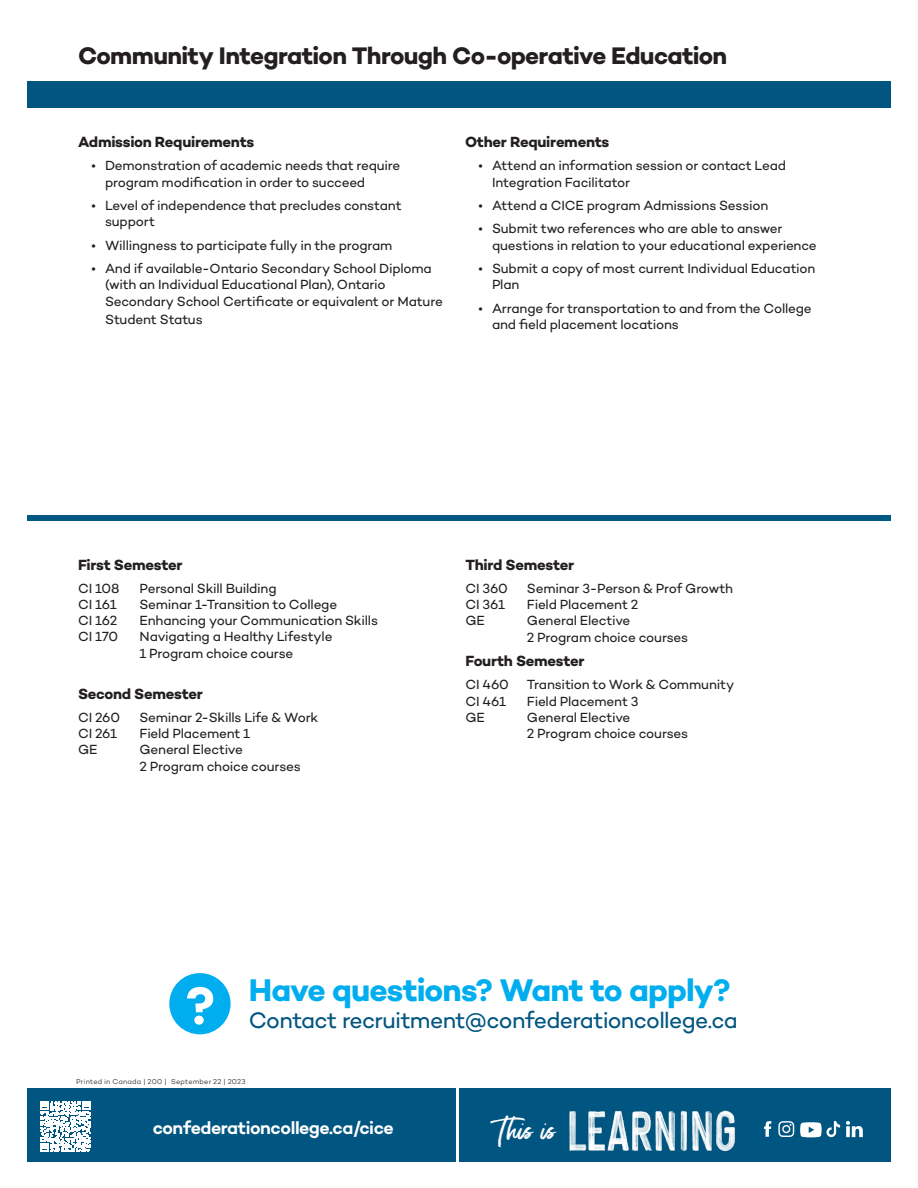
<style>
.page{position:relative;width:918px;height:1188px;background:#fff}
.page>*{position:absolute;margin:0;border:0;box-sizing:border-box;transform-origin:0 0}
.t1{font:700 31.8px "Campton";letter-spacing:-.03em;color:#00aeef}
.t2{font:30.3px "Moonstone";color:#fff}
.t3{font:700 24.3px "Campton";letter-spacing:-.03em;color:#231f20}
.t4{font:22.8px "Campton";letter-spacing:-.03em;color:#005581}
.t5{font:600 18px "Campton";letter-spacing:-.025em;color:#fff}
.t6{font:700 15px "Campton";letter-spacing:-.02em;color:#231f20}
.t7{font:13.5px/16.5px "Campton";letter-spacing:-.015em;color:#231f20}
.t8{font:300 7.2px "Campton";letter-spacing:.03em;color:#231f20}
</style>
<div class="page">
<div style="left:27px;top:515px;width:864px;height:6px;background:#005983"></div>
<div style="left:170px;top:974px;width:59px;height:59px;background:#00aeef;border-radius:50%"></div>
<div style="left:169px;top:973px;width:62px;height:61px;border:2px solid #00aeef;border-radius:50%"></div>
<svg style="left:187px;top:987px;width:26px;height:38px"></svg>
<div style="left:27px;top:81px;width:864px;height:27px;background:#005581"></div>
<div style="left:27px;top:1089px;width:864px;height:73px;background:#005581"></div>
<hr style="left:456px;top:1087px;width:3px;height:79px;background:#fff">
<svg style="left:40px;top:1101px;width:51px;height:51px"></svg>
<svg style="left:764px;top:1121px;width:7px;height:16px"></svg>
<svg style="left:846px;top:1121px;width:17px;height:16px"></svg>
<svg style="left:778px;top:1121px;width:16px;height:16px"></svg>
<svg style="left:800px;top:1121px;width:40px;height:16px"></svg>
<h3 class="t3" style="left:78px;top:40px;width:651px">Community Integration Through Co-operative Education</h3>
<p class="t6" style="left:78px;top:132px;width:178px">Admission Requirements</p>
<p class="t7" style="left:105px;top:157px;width:297px;text-indent:-14px">• Demonstration of academic needs that require program modification in order to succeed</p>
<p class="t7" style="left:105px;top:197px;width:298px;text-indent:-14px">• Level of independence that precludes constant support</p>
<p class="t7" style="left:92px;top:237px;width:303px">• Willingness to participate fully in the program</p>
<p class="t7" style="left:105px;top:260px;width:339px;text-indent:-14px">• And if available-Ontario Secondary School Diploma (with an Individual Educational Plan), Ontario<br>Secondary School Certificate or equivalent or Mature</p>
<p class="t7" style="left:105px;top:311px;width:99px">Student Status</p>
<p class="t6" style="left:465px;top:132px;width:146px">Other Requirements</p>
<p class="t7" style="left:492px;top:157px;width:296px;text-indent:-14px">• Attend an information session or contact Lead<br>Integration Facilitator</p>
<p class="t7" style="left:478px;top:197px;width:291px">• Attend a CICE program Admissions Session</p>
<p class="t7" style="left:492px;top:220px;width:326px;text-indent:-14px">• Submit two references who are able to answer questions in relation to your educational experience</p>
<p class="t7" style="left:492px;top:260px;width:325px;text-indent:-14px">• Submit a copy of most current Individual Education<br>Plan</p>
<p class="t7" style="left:492px;top:300px;width:321px;text-indent:-14px">• Arrange for transportation to and from the College and field placement locations</p>
<p class="t6" style="left:78px;top:555px;width:106px">First Semester</p>
<p class="t7" style="left:78px;top:580px;width:43px">CI 108</p>
<p class="t7" style="left:140px;top:580px;width:139px">Personal Skill Building</p>
<p class="t7" style="left:78px;top:596px;width:40px">CI 161</p>
<p class="t7" style="left:140px;top:596px;width:199px">Seminar 1-Transition to College</p>
<p class="t7" style="left:78px;top:612px;width:41px">CI 162</p>
<p class="t7" style="left:140px;top:612px;width:240px">Enhancing your Communication Skills</p>
<p class="t7" style="left:78px;top:628px;width:42px">CI 170</p>
<p class="t7" style="left:140px;top:628px;width:194px">Navigating a Healthy Lifestyle<br>1 Program choice course</p>
<p class="t6" style="left:78px;top:684px;width:126px">Second Semester</p>
<p class="t7" style="left:78px;top:709px;width:44px">CI 260</p>
<p class="t7" style="left:140px;top:709px;width:180px">Seminar 2-Skills Life &amp; Work</p>
<p class="t7" style="left:78px;top:725px;width:41px">CI 261</p>
<p class="t7" style="left:140px;top:725px;width:112px">Field Placement 1</p>
<p class="t7" style="left:78px;top:741px;width:21px">GE</p>
<p class="t7" style="left:140px;top:741px;width:163px">General Elective<br>2 Program choice courses</p>
<p class="t6" style="left:465px;top:555px;width:110px">Third Semester</p>
<p class="t7" style="left:465px;top:580px;width:44px">CI 360</p>
<p class="t7" style="left:527px;top:580px;width:208px">Seminar 3-Person &amp; Prof Growth</p>
<p class="t7" style="left:465px;top:596px;width:41px">CI 361</p>
<p class="t7" style="left:527px;top:596px;width:113px">Field Placement 2</p>
<p class="t7" style="left:465px;top:612px;width:21px">GE</p>
<p class="t7" style="left:527px;top:612px;width:163px">General Elective<br>2 Program choice courses</p>
<p class="t6" style="left:465px;top:652px;width:121px">Fourth Semester</p>
<p class="t7" style="left:465px;top:676px;width:45px">CI 460</p>
<p class="t7" style="left:527px;top:676px;width:209px">Transition to Work &amp; Community</p>
<p class="t7" style="left:465px;top:692px;width:42px">CI 461</p>
<p class="t7" style="left:527px;top:692px;width:113px">Field Placement 3</p>
<p class="t7" style="left:465px;top:709px;width:21px">GE</p>
<p class="t7" style="left:527px;top:709px;width:163px">General Elective<br>2 Program choice courses</p>
<h1 class="t1" style="left:249px;top:970px;width:484px">Have questions? Want to apply?</h1>
<h3 class="t4" style="left:249px;top:1006px;width:491px">Contact recruitment@confederationcollege.ca</h3>
<p class="t8" style="left:76px;top:1077px;width:171px">Printed in Canada | 200 | September 22 | 2023</p>
<h3 class="t5" style="left:153px;top:1117px;width:243px">confederationcollege.ca/cice</h3>
<h2 class="t2" style="left:499px;top:1110px;width:59px">This is</h2>
</div>
